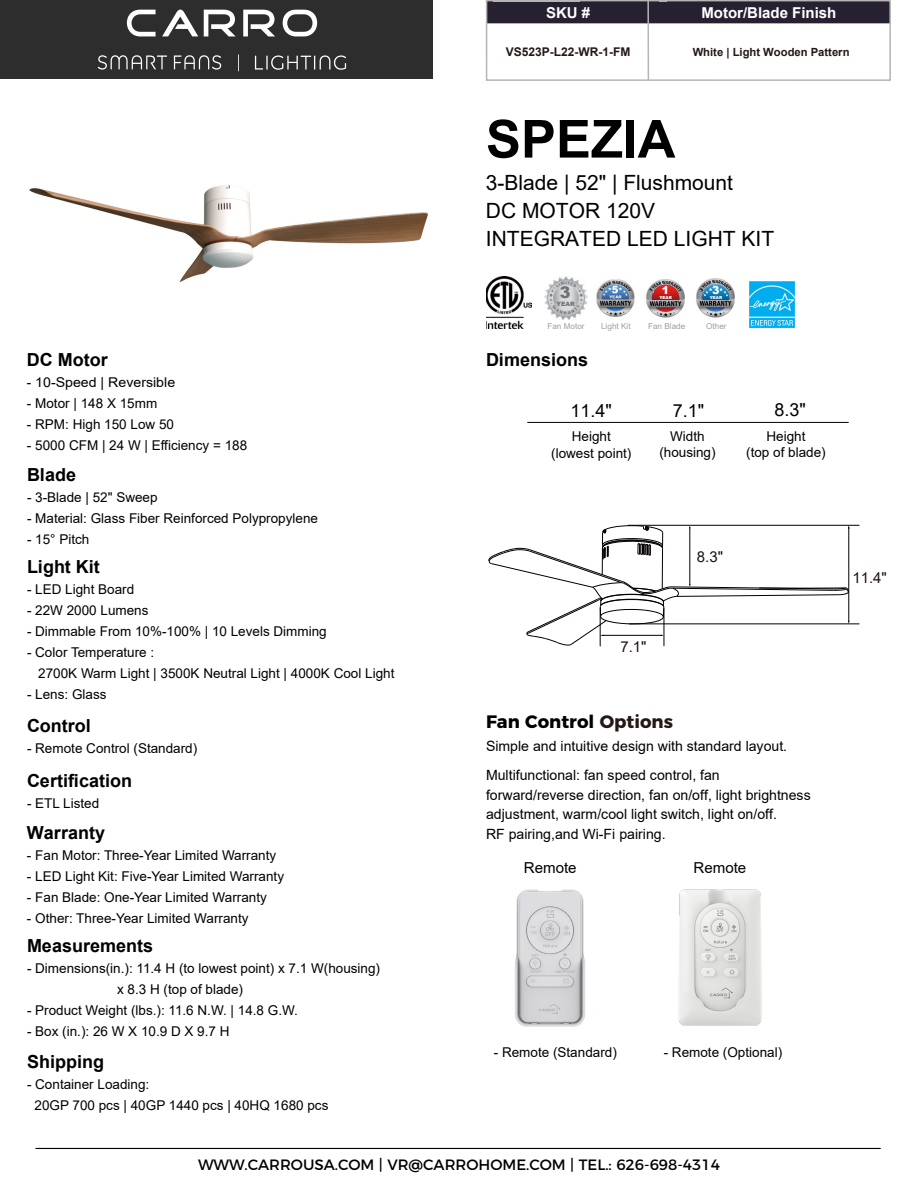
<style>
.page{position:relative;width:918px;height:1188px;background:#fff}
.page>*{position:absolute;margin:0;border:0;box-sizing:border-box;transform-origin:0 0}
.t1{font:700 52.5px "Arial";color:#000}
.t2{font:21px/28px "Arial";color:#000}
.t3{font:700 18px "Arial";color:#000}
.t4{font:700 18px "Montserrat";color:#000}
.t5{font:18px "Arial";color:#000}
.t6{font:900 16.05px "Arial";color:#6c7278}
.t7{font:15.15px "Arial";color:#000}
.t8{font:15px "Montserrat";color:#000}
.t9{font:700 15px "Arial";color:#fff}
.t10{font:15px "Arial";color:#1d1311}
.t11{font:14.1px/19.5px "Arial";color:#000}
.t12{font:13.5px/21px "Arial";color:#000}
.t13{font:700 12px "Arial";color:#231815}
.t14{font:700 11.25px "Arial";color:#231815}
.t15{font:900 10.95px "Arial";color:#fff}
.t16{font:8.25px "Arial";color:#9f9fa0}
.t17{font:900 6px "Arial";color:#6c7278}
.t18{font:900 4.05px "Arial";color:#fff}
.s1{color:#231815}
</style>
<div class="page">
<img style="left:25px;top:78px;width:407px;height:204px">
<div style="left:0;top:0;width:432px;height:78px;background:#2d2d2d"></div>
<svg style="left:127px;top:10px;width:29px;height:26px"></svg>
<svg style="left:162px;top:10px;width:36px;height:26px"></svg>
<svg style="left:204px;top:10px;width:31px;height:26px"></svg>
<svg style="left:243px;top:10px;width:32px;height:26px"></svg>
<svg style="left:283px;top:10px;width:34px;height:26px"></svg>
<svg style="left:98px;top:55px;width:69px;height:15px"></svg>
<svg style="left:174px;top:55px;width:47px;height:15px"></svg>
<svg style="left:255px;top:55px;width:91px;height:15px"></svg>
<svg style="left:238px;top:54px;width:1px;height:17px"></svg>
<hr style="left:36px;top:1148px;width:844px;height:1px;background:#000">
<div style="left:488px;top:2px;width:401px;height:21px;background:#272030"></div>
<div style="left:486px;top:0;width:405px;height:81px;border:1px solid #b5b5b6"></div>
<hr style="left:647px;top:1px;width:2px;height:80px;background:#b5b5b6">
<hr style="left:527px;top:422px;width:322px;height:1px;background:#000">
<img style="left:696px;top:278px;width:39px;height:40px">
<img style="left:646px;top:279px;width:39px;height:39px">
<img style="left:486px;top:277px;width:45px;height:52px">
<img style="left:544px;top:277px;width:44px;height:43px">
<svg style="left:553px;top:285px;width:26px;height:26px"></svg>
<img style="left:596px;top:279px;width:39px;height:38px">
<svg style="left:656px;top:308px;width:20px;height:4px"></svg>
<img style="left:749px;top:281px;width:46px;height:48px">
<hr style="left:628px;top:525px;width:231px;height:1px;background:#000">
<hr style="left:629px;top:624px;width:230px;height:1px;background:#000">
<svg style="left:488px;top:525px;width:361px;height:121px"></svg>
<img style="left:515px;top:889px;width:53px;height:138px">
<img style="left:568px;top:889px;width:194px;height:138px">
<svg style="left:649px;top:285px;width:30px;height:15px"></svg>
<svg style="left:699px;top:285px;width:30px;height:15px"></svg>
<p class="t9" style="left:546px;top:2px;width:46px">SKU #</p>
<p class="t9" style="left:701px;top:2px;width:137px">Motor/Blade Finish</p>
<p class="t13" style="left:506px;top:43px;width:126px">VS523P-L22-WR-1-FM</p>
<p class="t14" style="left:693px;top:44px;width:158px">White | Light Wooden Pattern</p>
<h1 class="t1" style="left:486px;top:102px;width:191px">SPEZIA</h1>
<h2 class="t2" style="left:486px;top:168px;width:290px">3-Blade | 52" | Flushmount<br>DC MOTOR 120V<br>INTEGRATED LED LIGHT KIT</h2>
<p class="t6" style="left:560px;top:281px;width:12px">3</p>
<p class="t17" style="left:556px;top:299px;width:20px">YEAR</p>
<p class="t15" style="left:662px;top:282px;width:9px">1</p>
<p class="t18" style="left:659px;top:295px;width:14px">YEAR</p>
<p class="t15" style="left:712px;top:282px;width:9px">3</p>
<p class="t18" style="left:710px;top:295px;width:14px">YEAR</p>
<h3 class="t3" style="left:27px;top:347px;width:82px">DC Motor</h3>
<p class="t12" style="left:27px;top:372px;width:150px">- 10-Speed | Reversible</p>
<p class="t12" style="left:27px;top:393px;width:132px">- Motor | 148 X 15mm</p>
<p class="t12" style="left:27px;top:414px;width:149px">- RPM: High 150 Low 50</p>
<p class="t12" style="left:27px;top:435px;width:222px">- 5000 CFM | 24 W | Efficiency = 188</p>
<h3 class="t3" style="left:27px;top:462px;width:51px">Blade</h3>
<p class="t12" style="left:27px;top:487px;width:132px">- 3-Blade | 52" Sweep</p>
<p class="t12" style="left:27px;top:508px;width:293px">- Material: Glass Fiber Reinforced Polypropylene</p>
<p class="t12" style="left:27px;top:529px;width:64px">- 15° Pitch</p>
<h3 class="t3" style="left:27px;top:554px;width:74px">Light Kit</h3>
<p class="t12" style="left:27px;top:579px;width:109px">- LED Light Board</p>
<p class="t12" style="left:27px;top:600px;width:123px">- 22W 2000 Lumens</p>
<p class="t12" style="left:27px;top:621px;width:301px">- Dimmable From 10%-100% | 10 Levels Dimming</p>
<p class="t12" style="left:38px;top:642px;width:358px;text-indent:-11px">- Color Temperature :<br>2700K Warm Light | 3500K Neutral Light | 4000K Cool Light</p>
<p class="t12" style="left:27px;top:684px;width:81px">- Lens: Glass</p>
<h3 class="t3" style="left:27px;top:713px;width:65px">Control</h3>
<p class="t12" style="left:27px;top:738px;width:172px">- Remote Control (Standard)</p>
<h3 class="t3" style="left:27px;top:768px;width:107px">Certification</h3>
<p class="t12" style="left:27px;top:793px;width:74px">- ETL Listed</p>
<h3 class="t3" style="left:27px;top:820px;width:80px">Warranty</h3>
<p class="t12" style="left:27px;top:844px;width:251px">- Fan Motor: Three-Year Limited Warranty</p>
<p class="t12" style="left:27px;top:865px;width:259px">- LED Light Kit: Five-Year Limited Warranty</p>
<p class="t12" style="left:27px;top:886px;width:241px">- Fan Blade: One-Year Limited Warranty</p>
<p class="t12" style="left:27px;top:907px;width:223px">- Other: Three-Year Limited Warranty</p>
<h3 class="t3" style="left:27px;top:933px;width:128px">Measurements</h3>
<p class="t12" style="left:117px;top:957px;width:265px;text-indent:-90px">- Dimensions(in.): 11.4 H (to lowest point) x 7.1 W(housing) x 8.3 H (top of blade)</p>
<p class="t12" style="left:27px;top:999px;width:272px">- Product Weight (lbs.): 11.6 N.W. | 14.8 G.W.</p>
<p class="t12" style="left:27px;top:1020px;width:204px">- Box (in.): 26 W X 10.9 D X 9.7 H</p>
<h3 class="t3" style="left:27px;top:1049px;width:79px">Shipping</h3>
<p class="t12" style="left:35px;top:1074px;width:295px;text-indent:-8px">- Container Loading:<br>20GP 700 pcs | 40GP 1440 pcs | 40HQ 1680 pcs</p>
<p class="t16" style="left:547px;top:321px;width:39px">Fan Motor</p>
<p class="t16" style="left:601px;top:320px;width:31px">Light Kit</p>
<p class="t16" style="left:648px;top:321px;width:39px">Fan Blade</p>
<p class="t16" style="left:706px;top:321px;width:22px">Other</p>
<h3 class="t3" style="left:486px;top:347px;width:104px">Dimensions</h3>
<h3 class="t5" style="left:571px;top:398px;width:43px">11.4"</h3>
<h3 class="t5" style="left:673px;top:398px;width:33px">7.1"</h3>
<h3 class="t5" style="left:774px;top:398px;width:33px">8.3"</h3>
<p class="t12" style="left:551px;top:428px;width:82px;line-height:16.2px;text-align:center">Height (lowest point)</p>
<p class="t12" style="left:659px;top:428px;width:58px;line-height:16.2px;text-align:center">Width (housing)</p>
<p class="t12" style="left:746px;top:428px;width:81px;line-height:16.2px;text-align:center">Height<br>(top of blade)</p>
<p class="t10" style="left:697px;top:546px;width:28px">8.3"</p>
<p class="t10" style="left:620px;top:636px;width:28px">7.1"</p>
<h3 class="t4" style="left:486px;top:706px;width:188px">Fan Control <span class="s1">Options</span></h3>
<p class="t11" style="left:486px;top:736px;width:303px">Simple and intuitive design with standard layout.</p>
<p class="t11" style="left:486px;top:765px;width:326px">Multifunctional: fan speed control, fan forward/reverse direction, fan on/off, light brightness adjustment, warm/cool light switch, light on/off.<br>RF pairing,and Wi-Fi pairing.</p>
<p class="t7" style="left:524px;top:857px;width:54px">Remote</p>
<p class="t7" style="left:693px;top:857px;width:54px">Remote</p>
<p class="t12" style="left:494px;top:1041px;width:125px">- Remote (Standard)</p>
<p class="t12" style="left:664px;top:1041px;width:120px">- Remote (Optional)</p>
<p class="t8" style="left:198px;top:1153px;width:523px">WWW.CARROUSA.COM | VR@CARROHOME.COM | TEL.: 626-698-4314</p>
<p class="t10" style="left:852px;top:567px;width:36px">11.4"</p>
</div>
